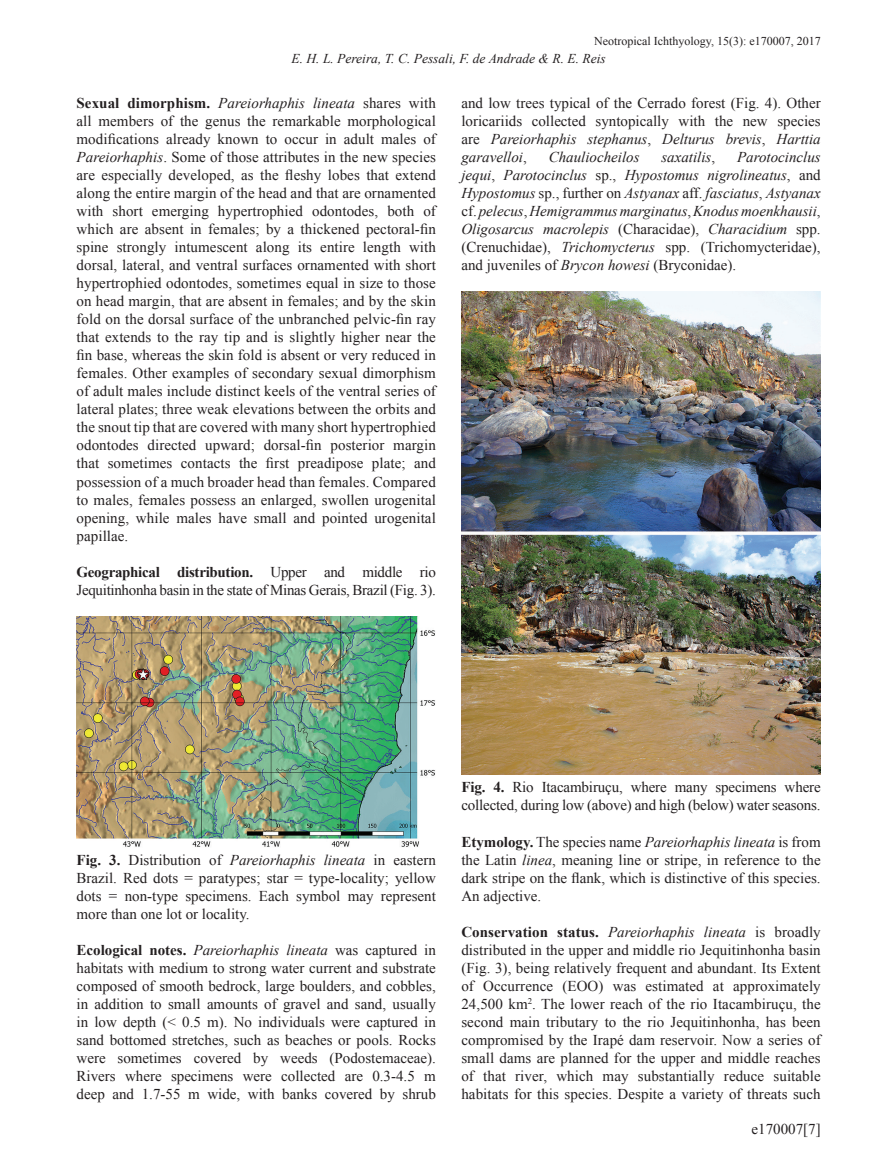
<style>
.page{position:relative;width:893px;height:1170px;background:#fff}
.page>*{position:absolute;margin:0;border:0;box-sizing:border-box;transform-origin:0 0}
.t1{font:15px/18px "Times New Roman";color:#231f20;text-align:justify}
.t2{font:italic 15px/18px "Times New Roman";color:#231f20;text-align:justify}
.t3{font:15px/18px "Times New Roman";letter-spacing:-.02em;color:#231f20}
.t4{font:italic 13.5px "Times New Roman";color:#231f20}
.t5{font:12px "Times New Roman";color:#231f20}
.s1{font-weight:700}
.s2{font-style:italic}
.s3{font-style:normal}
</style>
<div class="page">
<img style="left:77px;top:616px;width:358px;height:231px">
<img style="left:461px;top:291px;width:360px;height:483px">
<p class="t5" style="left:594px;top:33px;width:228px">Neotropical Ichthyology, 15(3): e170007, 2017</p>
<p class="t4" style="left:292px;top:49px;width:316px">E. H. L. Pereira, T. C. Pessali, F. de Andrade &amp; R. E. Reis</p>
<p class="t1" style="left:77px;top:94px;width:361px"><span class="s1">Sexual dimorphism.</span> <span class="s2">Pareiorhaphis lineata</span> shares with all members of the genus the remarkable morphological modifications already known to occur in adult males of <span class="s2">Pareiorhaphis</span>. Some of those attributes in the new species are especially developed, as the fleshy lobes that extend along the entire margin of the head and that are ornamented with short emerging hypertrophied odontodes, both of which are absent in females; by a thickened pectoral-fin spine strongly intumescent along its entire length with dorsal, lateral, and ventral surfaces ornamented with short hypertrophied odontodes, sometimes equal in size to those on head margin, that are absent in females; and by the skin fold on the dorsal surface of the unbranched pelvic-fin ray that extends to the ray tip and is slightly higher near the fin base, whereas the skin fold is absent or very reduced in females. Other examples of secondary sexual dimorphism of adult males include distinct keels of the ventral series of lateral plates; three weak elevations between the orbits and the snout tip that are covered with many short hypertrophied odontodes directed upward; dorsal-fin posterior margin that sometimes contacts the first preadipose plate; and possession of a much broader head than females. Compared to males, females possess an enlarged, swollen urogenital opening, while males have small and pointed urogenital papillae.</p>
<p class="t3" style="left:77px;top:562px;width:361px"><span class="s1">Geographical distribution.</span> Upper and middle rio<br>Jequitinhonha basin in the state of Minas Gerais, Brazil (Fig. 3).</p>
<p class="t1" style="left:461px;top:94px;width:361px">and low trees typical of the Cerrado forest (Fig. 4). Other loricariids collected syntopically with the new species are <span class="s2">Pareiorhaphis stephanus</span>, <span class="s2">Delturus brevis</span>, <span class="s2">Harttia garavelloi</span>,</p>
<p class="t2" style="left:461px;top:148px;width:361px;text-indent:276px">Parotocinclus jequi<span class="s3">,</span> Parotocinclus <span class="s3">sp.,</span> Hypostomus nigrolineatus<span class="s3">, and </span>Hypostomus <span class="s3">sp., further on</span> Astyanax <span class="s3">aff.</span> fasciatus<span class="s3">,</span> Astyanax <span class="s3">cf.</span> pelecus<span class="s3">,</span> Hemigrammus marginatus<span class="s3">,</span> Knodus moenkhausii<span class="s3">, </span>Oligosarcus macrolepis <span class="s3">(Characidae),</span> Characidium <span class="s3">spp. (Crenuchidae),</span> Trichomycterus <span class="s3">spp. (Trichomycteridae), and juveniles of</span> Brycon howesi <span class="s3">(Bryconidae).</span></p>
<p class="t2" style="left:549px;top:148px;width:92px">Chauliocheilos</p>
<p class="t2" style="left:661px;top:148px;width:55px">saxatilis<span class="s3">,</span></p>
<p class="t1" style="left:77px;top:850px;width:361px"><span class="s1">Fig. 3.</span> Distribution of <span class="s2">Pareiorhaphis lineata</span> in eastern Brazil. Red dots = paratypes; star = type-locality; yellow dots = non-type specimens. Each symbol may represent more than one lot or locality.</p>
<p class="t1" style="left:77px;top:941px;width:361px"><span class="s1">Ecological notes.</span> <span class="s2">Pareiorhaphis lineata</span> was captured in habitats with medium to strong water current and substrate composed of smooth bedrock, large boulders, and cobbles, in addition to small amounts of gravel and sand, usually in low depth (&lt; 0.5 m). No individuals were captured in sand bottomed stretches, such as beaches or pools. Rocks were sometimes covered by weeds (Podostemaceae).<br>Rivers where specimens were collected are 0.3-4.5 m deep and 1.7-55 m wide, with banks covered by shrub</p>
<p class="t1" style="left:461px;top:778px;width:361px"><span class="s1">Fig. 4.</span> Rio Itacambiruçu, where many specimens where collected, during low (above) and high (below) water seasons.</p>
<p class="t1" style="left:461px;top:832px;width:361px"><span class="s1">Etymology.</span> The species name <span class="s2">Pareiorhaphis lineata</span> is from the Latin <span class="s2">linea</span>, meaning line or stripe, in reference to the dark stripe on the flank, which is distinctive of this species.<br>An adjective.</p>
<p class="t1" style="left:461px;top:922px;width:361px"><span class="s1">Conservation status.</span> <span class="s2">Pareiorhaphis lineata</span> is broadly distributed in the upper and middle rio Jequitinhonha basin (Fig. 3), being relatively frequent and abundant. Its Extent of Occurrence (EOO) was estimated at approximately 24,500 km<sup>2</sup>. The lower reach of the rio Itacambiruçu, the second main tributary to the rio Jequitinhonha, has been compromised by the Irapé dam reservoir. Now a series of small dams are planned for the upper and middle reaches of that river, which may substantially reduce suitable habitats for this species. Despite a variety of threats such</p>
<p class="t1" style="left:751px;top:1119px;width:71px">e170007[7]</p>
</div>
